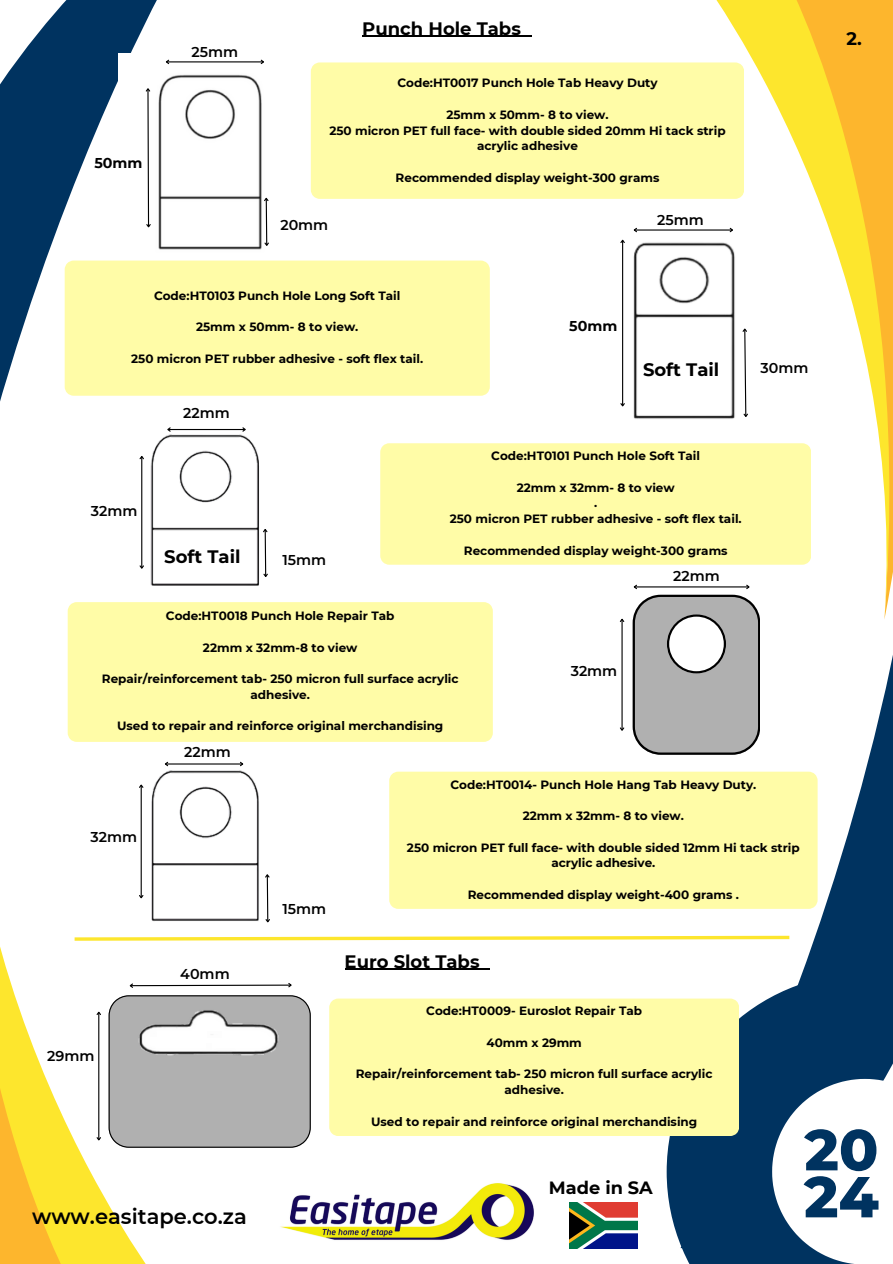
<style>
.page{position:relative;width:893px;height:1264px;background:#fff}
.page>*{position:absolute;margin:0;border:0;box-sizing:border-box;transform-origin:0 0}
.t1{font:800 57.6px "Montserrat";color:#003360}
.t2{font:600 21px "Montserrat";color:#000}
.t3{font:700 18px "Montserrat";color:#000}
.t4{font:700 17.7px "Montserrat";color:#000}
.t5{font:600 14.25px "Montserrat";color:#000}
.t6{font:700 14.25px "Montserrat";color:#000}
.t7{font:700 12px/15.8px "Montserrat";color:#000;text-align:center}
</style>
<div class="page">
<hr style="left:362px;top:36px;width:159px;height:1px;background:#000">
<svg style="left:680px;top:659px;width:212px;height:250px"></svg>
<svg style="left:753px;top:817px;width:139px;height:261px;fill:#003360"></svg>
<svg style="left:680px;top:0;width:212px;height:619px"></svg>
<svg style="left:67px;top:0;width:90px;height:613px"></svg>
<svg style="left:0;top:0;width:100px;height:410px"></svg>
<svg style="left:0;top:613px;width:175px;height:650px"></svg>
<svg style="left:579px;top:1135px;width:87px;height:114px"></svg>
<svg style="left:666px;top:973px;width:198px;height:290px;background:#234f75"></svg>
<svg style="left:772px;top:1078px;width:113px;height:185px"></svg>
<img style="left:280px;top:1183px;width:299px;height:66px">
<img style="left:569px;top:1202px;width:68px;height:46px">
<img style="left:118px;top:53px;width:144px;height:207px">
<div style="left:311px;top:62px;width:433px;height:137px;background:#fffca7"></div>
<svg style="left:145px;top:87px;width:7px;height:142px"></svg>
<hr style="left:166px;top:61px;width:97px;height:1px;background:#000">
<svg style="left:260px;top:59px;width:4px;height:6px"></svg>
<svg style="left:164px;top:59px;width:6px;height:6px"></svg>
<img style="left:623px;top:213px;width:138px;height:223px">
<hr style="left:622px;top:240px;width:1px;height:166px;background:#000">
<svg style="left:620px;top:238px;width:6px;height:6px"></svg>
<svg style="left:620px;top:402px;width:6px;height:6px"></svg>
<hr style="left:634px;top:229px;width:98px;height:1px;background:#000">
<svg style="left:728px;top:227px;width:6px;height:6px"></svg>
<svg style="left:632px;top:227px;width:6px;height:6px"></svg>
<svg style="left:741px;top:327px;width:8px;height:91px"></svg>
<div style="left:65px;top:260px;width:424px;height:136px;background:#fffca7"></div>
<img style="left:68px;top:394px;width:294px;height:208px">
<hr style="left:168px;top:429px;width:77px;height:1px;background:#000">
<svg style="left:241px;top:426px;width:6px;height:7px"></svg>
<svg style="left:166px;top:426px;width:6px;height:7px"></svg>
<svg style="left:262px;top:527px;width:7px;height:51px"></svg>
<hr style="left:141px;top:456px;width:1px;height:112px;background:#000">
<svg style="left:138px;top:454px;width:7px;height:6px"></svg>
<svg style="left:138px;top:564px;width:7px;height:6px"></svg>
<svg style="left:264px;top:197px;width:5px;height:49px"></svg>
<div style="left:380px;top:443px;width:431px;height:121px;background:#fffca7"></div>
<hr style="left:621px;top:619px;width:1px;height:111px;background:#000">
<svg style="left:619px;top:618px;width:6px;height:5px"></svg>
<svg style="left:620px;top:726px;width:5px;height:5px"></svg>
<svg style="left:632px;top:583px;width:128px;height:171px"></svg>
<div style="left:68px;top:602px;width:425px;height:140px;background:#fffca7"></div>
<img style="left:69px;top:731px;width:292px;height:235px">
<div style="left:389px;top:771px;width:428px;height:137px;background:#fffca7"></div>
<svg style="left:71px;top:934px;width:721px;height:8px"></svg>
<div style="left:109px;top:995px;width:202px;height:152px;background:#b0b0b0"></div>
<hr style="left:98px;top:1012px;width:1px;height:127px;background:#000">
<svg style="left:95px;top:1010px;width:7px;height:6px"></svg>
<svg style="left:95px;top:1136px;width:7px;height:5px"></svg>
<hr style="left:344px;top:968px;width:135px;height:1px;background:#000">
<hr style="left:141px;top:785px;width:1px;height:112px;background:#000">
<svg style="left:138px;top:783px;width:6px;height:6px"></svg>
<svg style="left:138px;top:893px;width:6px;height:6px"></svg>
<svg style="left:128px;top:981px;width:164px;height:7px"></svg>
<img style="left:114px;top:995px;width:191px;height:72px">
<div style="left:329px;top:998px;width:409px;height:137px;background:#fffca7"></div>
<hr style="left:165px;top:763px;width:78px;height:1px;background:#000">
<svg style="left:239px;top:760px;width:5px;height:7px"></svg>
<svg style="left:163px;top:760px;width:6px;height:7px"></svg>
<svg style="left:264px;top:872px;width:7px;height:51px"></svg>
<p class="t6" style="left:94px;top:155px;width:50px">50mm</p>
<p class="t5" style="left:192px;top:43px;width:48px">25mm</p>
<p class="t3" style="left:362px;top:17px;width:160px">Punch Hole Tabs</p>
<p class="t7" style="left:397px;top:75px;width:262px">Code:HT0017 Punch Hole Tab Heavy Duty</p>
<p class="t7" style="left:446px;top:107px;width:164px">25mm x 50mm- 8 to view.</p>
<p class="t7" style="left:329px;top:122px;width:398px">250 micron PET full face- with double sided 20mm Hi tack strip acrylic adhesive</p>
<p class="t7" style="left:395px;top:170px;width:265px">Recommended display weight-300 grams</p>
<p class="t5" style="left:280px;top:216px;width:49px">20mm</p>
<p class="t5" style="left:657px;top:211px;width:48px">25mm</p>
<p class="t7" style="left:154px;top:288px;width:248px">Code:HT0103 Punch Hole Long Soft Tail</p>
<p class="t7" style="left:196px;top:319px;width:164px">25mm x 50mm- 8 to view.</p>
<p class="t7" style="left:131px;top:351px;width:293px">250 micron PET rubber adhesive - soft flex tail.</p>
<p class="t5" style="left:183px;top:404px;width:48px">22mm</p>
<p class="t5" style="left:91px;top:502px;width:48px">32mm</p>
<p class="t3" style="left:164px;top:545px;width:78px">Soft Tail</p>
<p class="t5" style="left:282px;top:551px;width:45px">15mm</p>
<p class="t6" style="left:569px;top:318px;width:50px">50mm</p>
<p class="t3" style="left:643px;top:359px;width:78px">Soft Tail</p>
<p class="t5" style="left:760px;top:359px;width:49px">30mm</p>
<p class="t7" style="left:491px;top:448px;width:210px">Code:HT0101 Punch Hole Soft Tail</p>
<p class="t7" style="left:516px;top:479px;width:159px">22mm x 32mm- 8 to view</p>
<p class="t7" style="left:594px;top:495px;width:5px">.</p>
<p class="t7" style="left:449px;top:511px;width:293px">250 micron PET rubber adhesive - soft flex tail.</p>
<p class="t7" style="left:464px;top:542px;width:265px">Recommended display weight-300 grams</p>
<p class="t5" style="left:673px;top:567px;width:48px">22mm</p>
<p class="t7" style="left:166px;top:608px;width:230px">Code:HT0018 Punch Hole Repair Tab</p>
<p class="t7" style="left:203px;top:639px;width:156px">22mm x 32mm-8 to view</p>
<p class="t7" style="left:102px;top:671px;width:358px">Repair/reinforcement tab- 250 micron full surface acrylic adhesive.</p>
<p class="t7" style="left:117px;top:718px;width:328px">Used to repair and reinforce original merchandising</p>
<p class="t5" style="left:184px;top:743px;width:48px">22mm</p>
<p class="t5" style="left:570px;top:662px;width:48px">32mm</p>
<p class="t5" style="left:90px;top:828px;width:48px">32mm</p>
<p class="t5" style="left:180px;top:964px;width:51px">40mm</p>
<p class="t5" style="left:282px;top:900px;width:45px">15mm</p>
<p class="t7" style="left:450px;top:776px;width:307px">Code:HT0014- Punch Hole Hang Tab Heavy Duty.</p>
<p class="t7" style="left:523px;top:807px;width:163px">22mm x 32mm- 8 to view.</p>
<p class="t7" style="left:407px;top:839px;width:394px">250 micron PET full face- with double sided 12mm Hi tack strip acrylic adhesive.</p>
<p class="t7" style="left:467px;top:886px;width:273px">Recommended display weight-400 grams .</p>
<p class="t3" style="left:344px;top:950px;width:136px">Euro Slot Tabs</p>
<p class="t3" style="left:846px;top:28px;width:17px">2.</p>
<p class="t5" style="left:47px;top:1047px;width:49px">29mm</p>
<p class="t2" style="left:32px;top:1203px;width:216px">www.easitape.co.za</p>
<p class="t7" style="left:426px;top:1003px;width:217px">Code:HT0009- Euroslot Repair Tab</p>
<p class="t7" style="left:486px;top:1034px;width:97px">40mm x 29mm</p>
<p class="t7" style="left:356px;top:1066px;width:358px">Repair/reinforcement tab- 250 micron full surface acrylic adhesive.</p>
<p class="t7" style="left:371px;top:1113px;width:328px">Used to repair and reinforce original merchandising</p>
<p class="t4" style="left:549px;top:1176px;width:105px">Made in SA</p>
<p class="t1" style="left:804px;top:1114px;width:75px">20</p>
<p class="t1" style="left:803px;top:1161px;width:76px">24</p>
</div>
